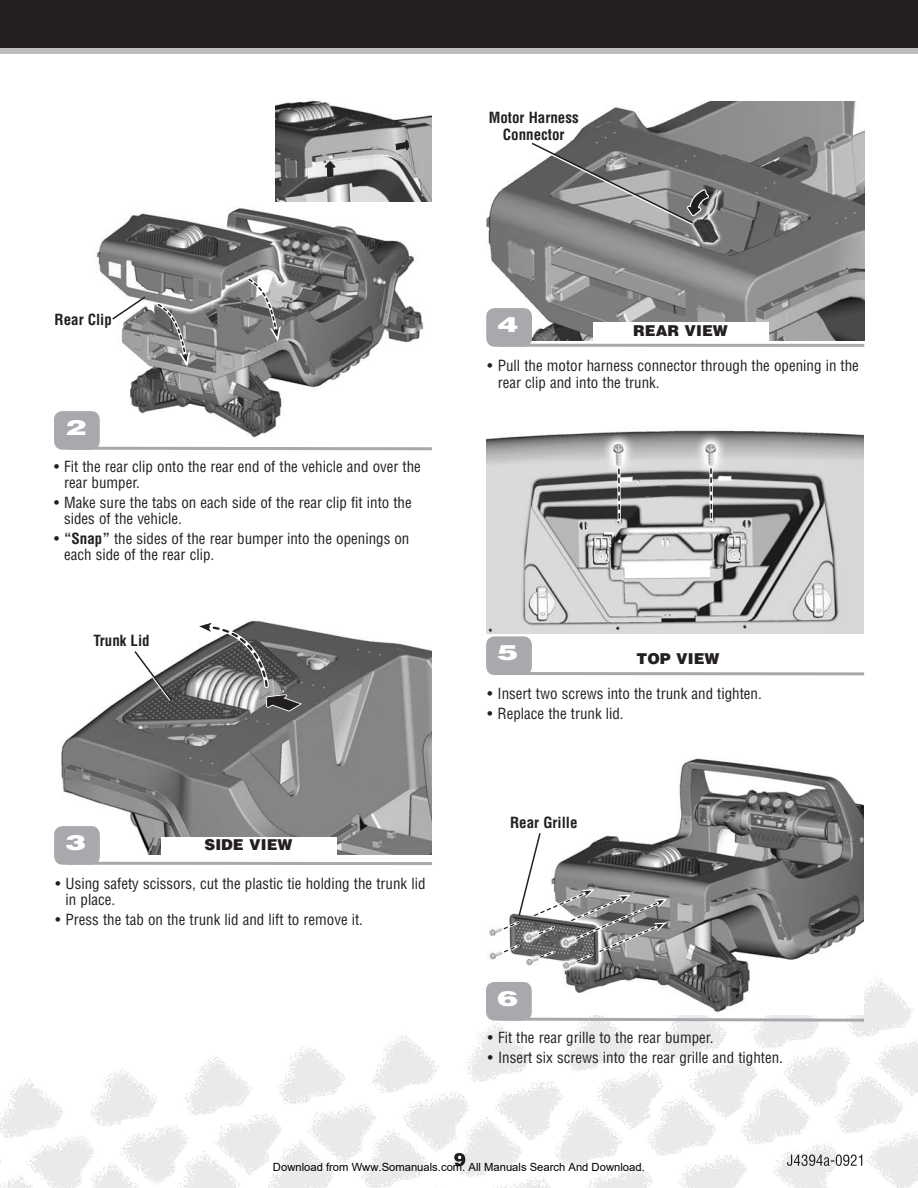
<style>
.page{position:relative;width:918px;height:1188px;background:#fff}
.page>*{position:absolute;margin:0;border:0;box-sizing:border-box;transform-origin:0 0}
.t1{font:900 21px "Helvetica LT Std";color:#fff;scale:1.5 1}
.t2{font:900 18px "Helvetica LT Std";color:#231f20}
.t3{font:condensed 15px/16.5px "Helvetica LT Std";color:#231f20}
.t4{font:700 condensed 15px/16.5px "Helvetica LT Std";color:#231f20;text-align:center}
.t5{font:900 15px "Helvetica LT Std";color:#231f20}
.t6{font:11.25px "Arial";color:#000}
.s1{font-weight:700}
</style>
<div class="page">
<img style="left:486px;top:101px;width:378px;height:239px">
<img style="left:0;top:977px;width:918px;height:211px">
<img style="left:787px;top:1155px;width:75px;height:11px">
<svg style="left:454px;top:1153px;width:11px;height:13px"></svg>
<svg style="left:0;top:47px;width:918px;height:7px;background:#a5a6a8"></svg>
<div style="left:0;top:0;width:918px;height:47px;background:#231f20"></div>
<img style="left:94px;top:201px;width:338px;height:244px">
<svg style="left:245px;top:275px;width:36px;height:67px;background:#9a9a9a"></svg>
<svg style="left:154px;top:300px;width:36px;height:67px;background:#8c8c8c"></svg>
<div style="left:54px;top:411px;width:46px;height:39px;background:#a7a9ac;border-radius:9px"></div>
<svg style="left:92px;top:447px;width:340px;height:3px"></svg>
<svg style="left:112px;top:297px;width:33px;height:23px"></svg>
<img style="left:275px;top:100px;width:157px;height:101px">
<svg style="left:395px;top:139px;width:16px;height:12px"></svg>
<svg style="left:324px;top:159px;width:12px;height:19px"></svg>
<div style="left:486px;top:308px;width:46px;height:39px;background:#a7a9ac;border-radius:9px"></div>
<hr style="left:499px;top:344px;width:365px;height:3px;background:#a7a9ac">
<img style="left:483px;top:758px;width:381px;height:257px">
<div style="left:486px;top:982px;width:46px;height:39px;background:#a7a9ac;border-radius:9px"></div>
<svg style="left:499px;top:1018px;width:365px;height:4px"></svg>
<img style="left:54px;top:629px;width:378px;height:226px">
<svg style="left:193px;top:620px;width:112px;height:94px;background:#818181"></svg>
<div style="left:54px;top:826px;width:46px;height:39px;background:#a7a9ac;border-radius:9px"></div>
<hr style="left:67px;top:862px;width:365px;height:3px;background:#a7a9ac">
<svg style="left:134px;top:651px;width:38px;height:50px"></svg>
<svg style="left:532px;top:143px;width:177px;height:82px;background:#848383"></svg>
<svg style="left:501px;top:833px;width:166px;height:132px"></svg>
<img style="left:486px;top:430px;width:378px;height:203px">
<svg style="left:709px;top:469px;width:4px;height:50px"></svg>
<svg style="left:710px;top:469px;width:2px;height:50px"></svg>
<svg style="left:617px;top:469px;width:4px;height:51px"></svg>
<svg style="left:618px;top:469px;width:2px;height:51px"></svg>
<div style="left:486px;top:636px;width:46px;height:39px;background:#a7a9ac;border-radius:9px"></div>
<hr style="left:499px;top:672px;width:365px;height:3px;background:#a7a9ac">
<div style="left:161px;top:837px;width:175px;height:19px;background:#fff"></div>
<div style="left:593px;top:323px;width:175px;height:19px;background:#fff"></div>
<p class="t4" style="left:489px;top:112px;width:91px">Motor Harness<br>Connector</p>
<p class="t4" style="left:55px;top:313px;width:59px">Rear Clip</p>
<h1 class="t1" style="left:65px;top:420px;width:16px">2</h1>
<p class="t3" style="left:64px;top:460px;width:358px;text-indent:-10px">• Fit the rear clip onto the rear end of the vehicle and over the rear bumper.</p>
<p class="t3" style="left:64px;top:496px;width:349px;text-indent:-10px">• Make sure the tabs on each side of the rear clip fit into the sides of the vehicle.</p>
<p class="t3" style="left:64px;top:532px;width:347px;text-indent:-10px">• <span class="s1">“Snap”</span> the sides of the rear bumper into the openings on each side of the rear clip.</p>
<p class="t4" style="left:93px;top:635px;width:58px">Trunk Lid</p>
<h1 class="t1" style="left:65px;top:835px;width:16px">3</h1>
<p class="t5" style="left:205px;top:840px;width:89px">SIDE VIEW</p>
<p class="t3" style="left:66px;top:877px;width:361px;text-indent:-10px">• Using safety scissors, cut the plastic tie holding the trunk lid in place.</p>
<p class="t3" style="left:56px;top:913px;width:309px">• Press the tab on the trunk lid and lift to remove it.</p>
<h1 class="t1" style="left:497px;top:317px;width:16px">4</h1>
<p class="t5" style="left:633px;top:326px;width:96px">REAR VIEW</p>
<p class="t3" style="left:498px;top:359px;width:363px;text-indent:-10px">• Pull the motor harness connector through the opening in the rear clip and into the trunk.</p>
<h1 class="t1" style="left:497px;top:646px;width:16px">5</h1>
<p class="t5" style="left:637px;top:653px;width:84px">TOP VIEW</p>
<p class="t3" style="left:488px;top:687px;width:276px">• Insert two screws into the trunk and tighten.</p>
<p class="t3" style="left:488px;top:707px;width:138px">• Replace the trunk lid.</p>
<p class="t4" style="left:510px;top:816px;width:69px">Rear Grille</p>
<h1 class="t1" style="left:497px;top:991px;width:16px">6</h1>
<p class="t3" style="left:488px;top:1031px;width:227px">• Fit the rear grille to the rear bumper.</p>
<p class="t3" style="left:488px;top:1051px;width:297px">• Insert six screws into the rear grille and tighten.</p>
<p class="t2" style="left:454px;top:1153px;width:14px">9</p>
<p class="t6" style="left:273px;top:1160px;width:373px">Download from Www.Somanuals.com. All Manuals Search And Download.</p>
</div>
